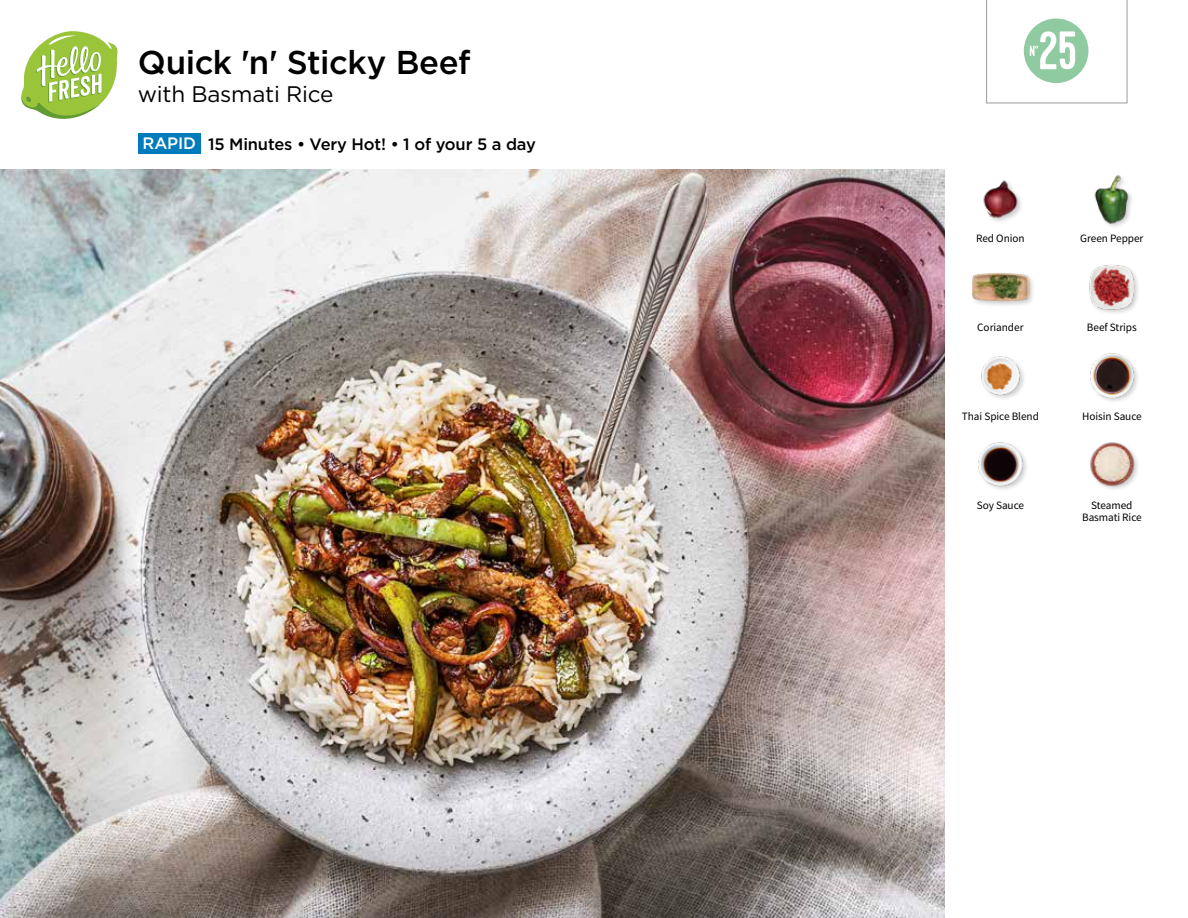
<style>
.page{position:relative;width:1188px;height:918px;background:#fff}
.page>*{position:absolute;margin:0;border:0;box-sizing:border-box;transform-origin:0 0}
.t1{font:54px "Kapra";color:#fff}
.t2{font:500 33px "Gotham";letter-spacing:-.015em;color:#000}
.t3{font:22.5px "Gotham";letter-spacing:-.01em;color:#000}
.t4{font:500 16.5px "Gotham";letter-spacing:-.01em;color:#000}
.t5{font:500 16.5px "Gotham";letter-spacing:-.01em;color:#fff}
.t6{font:11.25px/12px "Source Sans Pro";letter-spacing:-.005em;color:#000;text-align:center}
</style>
<div class="page">
<div style="left:138px;top:133px;width:62px;height:21px;background:#007bbb"></div>
<svg style="left:21px;top:31px;width:97px;height:88px"></svg>
<img style="left:0;top:170px;width:945px;height:748px">
<img style="left:981px;top:356px;width:43px;height:43px">
<img style="left:978px;top:442px;width:49px;height:48px">
<img style="left:1090px;top:442px;width:48px;height:47px">
<img style="left:1090px;top:353px;width:48px;height:48px">
<img style="left:983px;top:180px;width:38px;height:41px">
<div style="left:971px;top:271px;width:64px;height:38px;background:#000;opacity:.2"></div>
<img style="left:972px;top:271px;width:57px;height:38px">
<img style="left:1089px;top:265px;width:49px;height:48px">
<img style="left:1094px;top:175px;width:38px;height:52px">
<svg style="left:986px;top:0;width:141px;height:104px"></svg>
<h2 class="t2" style="left:138px;top:41px;width:334px">Quick 'n' Sticky Beef</h2>
<h3 class="t3" style="left:138px;top:82px;width:197px">with Basmati Rice</h3>
<h3 class="t5" style="left:143px;top:133px;width:55px">RAPID</h3>
<h3 class="t4" style="left:208px;top:133px;width:329px">15 Minutes • Very Hot! • 1 of your 5 a day</h3>
<h1 class="t1" style="left:1039px;top:19px;width:40px">25</h1>
<p class="t6" style="left:976px;top:232px;width:50px">Red Onion</p>
<p class="t6" style="left:1080px;top:232px;width:65px">Green Pepper</p>
<p class="t6" style="left:977px;top:321px;width:48px">Coriander</p>
<p class="t6" style="left:1087px;top:321px;width:51px">Beef Strips</p>
<p class="t6" style="left:962px;top:410px;width:79px">Thai Spice Blend</p>
<p class="t6" style="left:1082px;top:410px;width:61px">Hoisin Sauce</p>
<p class="t6" style="left:977px;top:499px;width:49px">Soy Sauce</p>
<p class="t6" style="left:1082px;top:499px;width:61px">Steamed<br>Basmati Rice</p>
</div>
